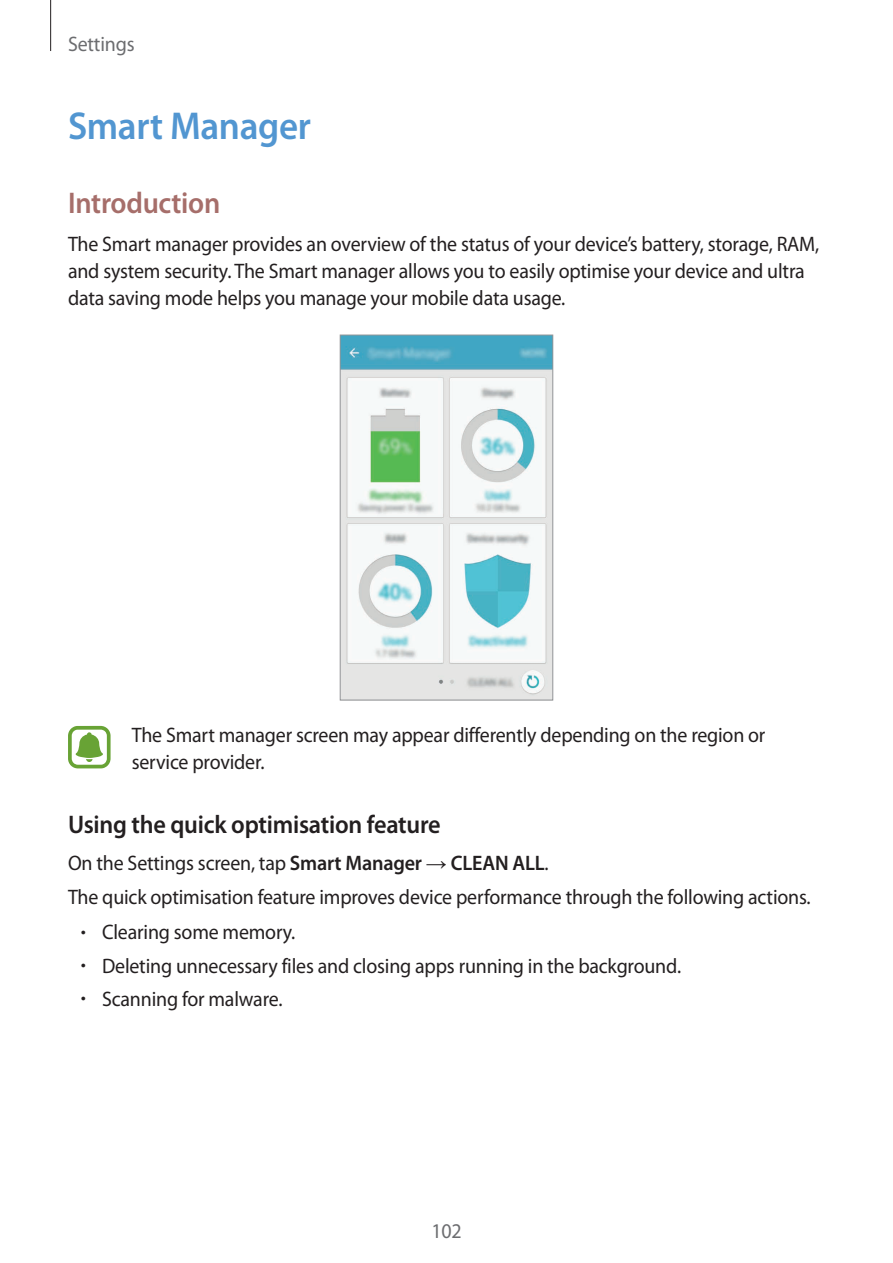
<style>
.page{position:relative;width:893px;height:1263px;background:#fff}
.page>*{position:absolute;margin:0;border:0;box-sizing:border-box;transform-origin:0 0}
.t1{font:600 39px "Myriad Pro";letter-spacing:-.01em;color:#5296d1;scale:.95 1}
.t2{font:600 30px "Myriad Pro";letter-spacing:-.01em;color:#a66e6a;scale:.95 1}
.t3{font:600 25.5px "Myriad Pro";letter-spacing:-.01em;color:#231f20;scale:.95 1}
.t4{font:21px/27px "Myriad Pro";letter-spacing:-.01em;color:#231f20;scale:.95 1}
.t5{font:21px "Myriad Pro";letter-spacing:-.01em;color:#6c6d70;scale:.95 1}
.s1{font-weight:600}
.s2{font-family:"Arial"}
.s3{font-weight:300}
</style>
<div class="page">
<hr style="left:50px;top:0;width:1px;height:51px;background:#231f20">
<svg style="left:339px;top:335px;width:215px;height:365px"></svg>
<svg style="left:68px;top:726px;width:43px;height:42px"></svg>
<p class="t5" style="left:68px;top:31px;width:72px">Settings</p>
<h1 class="t1" style="left:68px;top:101px;width:257px">Smart Manager</h1>
<h2 class="t2" style="left:68px;top:184px;width:162px">Introduction</h2>
<p class="t4" style="left:68px;top:230px;width:792px">The Smart manager provides an overview of the status of your device’s battery, storage, RAM, and system security. The Smart manager allows you to easily optimise your device and ultra data saving mode helps you manage your mobile data usage.</p>
<p class="t4" style="left:132px;top:721px;width:668px">The Smart manager screen may appear differently depending on the region or service provider.</p>
<p class="t3" style="left:68px;top:808px;width:394px">Using the quick optimisation feature</p>
<p class="t4" style="left:68px;top:846px;width:783px;line-height:33.3px">On the Settings screen, tap <span class="s1">Smart Manager</span> <span class="s2">→</span> <span class="s1">CLEAN ALL</span>.<br>The quick optimisation feature improves device performance through the following actions.</p>
<p class="t4" style="left:81px;top:918px;width:227px"><span class="s3">•</span> Clearing some memory.</p>
<p class="t4" style="left:81px;top:952px;width:633px"><span class="s3">•</span> Deleting unnecessary files and closing apps running in the background.</p>
<p class="t4" style="left:81px;top:985px;width:214px"><span class="s3">•</span> Scanning for malware.</p>
<p class="t5" style="left:431px;top:1218px;width:33px">102</p>
</div>
